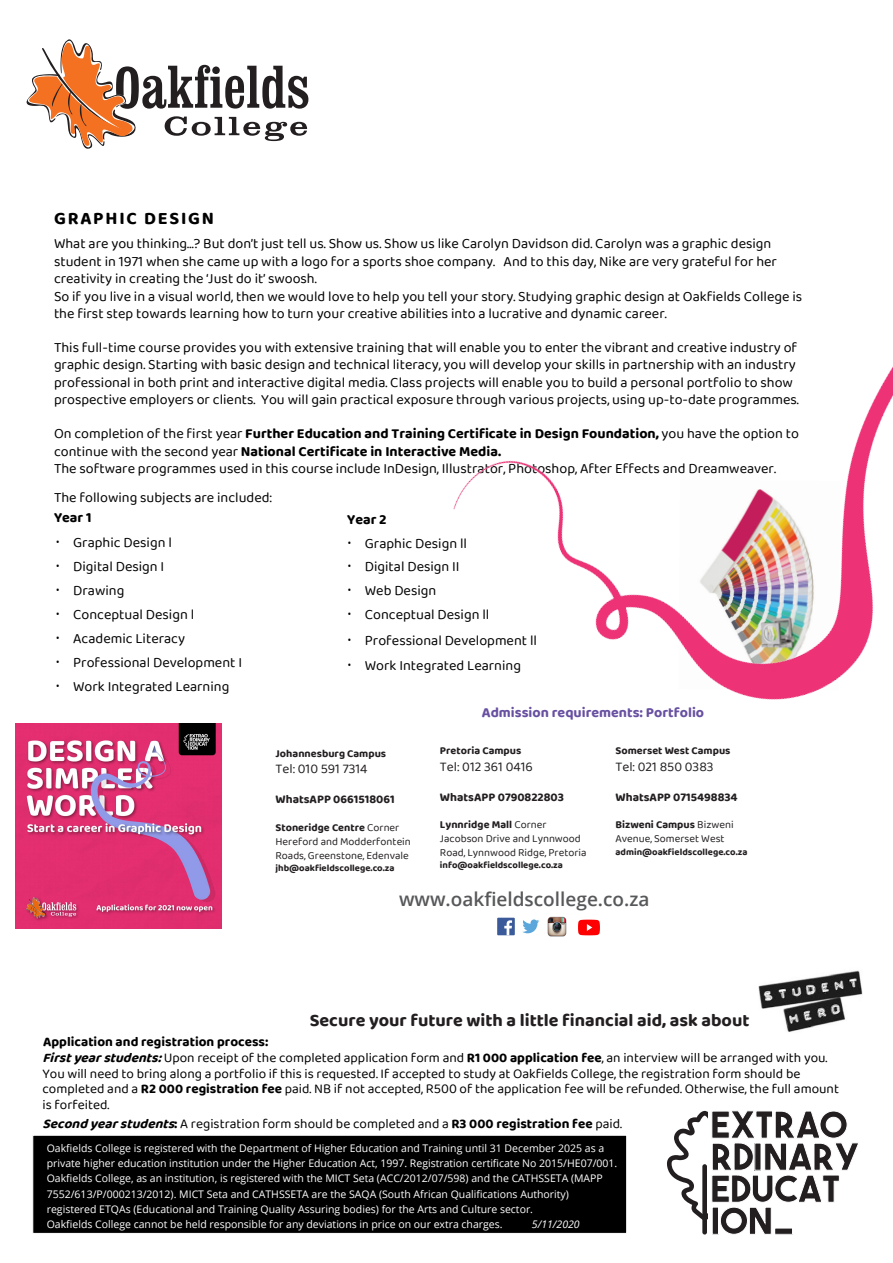
<style>
.page{position:relative;width:893px;height:1263px;background:#fff}
.page>*{position:absolute;margin:0;border:0;box-sizing:border-box;transform-origin:0 0}
.t1{font:600 19.05px "Open Sans";color:#57585a}
.t2{font:700 18px "Baloo 2";color:#231f20}
.BODY{font:700 18px "Baloo 2";letter-spacing:.1em;color:#000}
.BODY-2{font:14.25px/17.4px "Baloo 2";color:#000}
.Bullets{font:14.25px "Baloo 2";color:#000}
.BODY-3{font:700 14.25px "Baloo 2";color:#6850a1}
.BODY-4{font:700 14.25px "Baloo 2";color:#000}
.BODY-5{font:13.5px/15.9px "Baloo 2";color:#000}
.t3{font:13.35px "Baloo 2";color:#231f20}
.t4{font:700 12px "Baloo 2";color:#231f20}
.t5{font:10.8px/13.8px "Baloo 2";color:#231f20}
.t6{font:700 10.8px "Baloo 2";color:#231f20}
.BODY-6{font:10.5px/15.3px "Open Sans";color:#fff}
.BODY-7{font:italic 10.5px "Open Sans";color:#fff}
.t7{font:700 9.45px "Baloo 2";color:#231f20}
.s1{font-weight:700}
.s2{font-family:"Open Sans";font-weight:300}
.s3{font-weight:700;font-style:italic}
</style>
<div class="page">
<svg style="left:26px;top:39px;width:282px;height:110px"></svg>
<svg style="left:667px;top:1141px;width:192px;height:94px"></svg>
<div style="left:702px;top:1164px;width:5px;height:70px;background:#231f20;border-radius:2px"></div>
<div style="left:33px;top:1135px;width:594px;height:98px;background:#000;border:1px solid #fff"></div>
<img style="left:16px;top:723px;width:205px;height:205px">
<img style="left:359px;top:366px;width:534px;height:775px">
<p class="BODY" style="left:54px;top:208px;width:161px">GRAPHIC DESIGN</p>
<p class="BODY-2" style="left:54px;top:236px;width:750px">What are you thinking…? But don’t just tell us. Show us. Show us like Carolyn Davidson did. Carolyn was a graphic design student in 1971 when she came up with a logo for a sports shoe company. And to this day, Nike are very grateful for her creativity in creating the ‘Just do it’ swoosh.<br>So if you live in a visual world, then we would love to help you tell your story. Studying graphic design at Oakfields College is the first step towards learning how to turn your creative abilities into a lucrative and dynamic career.</p>
<p class="BODY-2" style="left:54px;top:339px;width:746px">This full-time course provides you with extensive training that will enable you to enter the vibrant and creative industry of graphic design. Starting with basic design and technical literacy, you will develop your skills in partnership with an industry professional in both print and interactive digital media. Class projects will enable you to build a personal portfolio to show prospective employers or clients. You will gain practical exposure through various projects, using up-to-date programmes.</p>
<p class="BODY-2" style="left:54px;top:426px;width:746px">On completion of the first year <span class="s1">Further Education and Training Certificate in Design Foundation,</span> you have the option to continue with the second year <span class="s1">National Certificate in Interactive Media.<br></span>The software programmes used in this course include InDesign, Illustrator, Photoshop, After Effects and Dreamweaver.</p>
<p class="Bullets" style="left:55px;top:533px;width:118px"><span class="s2">•</span> Graphic Design l</p>
<p class="Bullets" style="left:55px;top:557px;width:111px"><span class="s2">•</span> Digital Design I</p>
<p class="Bullets" style="left:55px;top:581px;width:71px"><span class="s2">•</span> Drawing</p>
<p class="Bullets" style="left:55px;top:605px;width:140px"><span class="s2">•</span> Conceptual Design l</p>
<p class="Bullets" style="left:55px;top:629px;width:131px"><span class="s2">•</span> Academic Literacy</p>
<p class="Bullets" style="left:55px;top:652px;width:188px"><span class="s2">•</span> Professional Development I</p>
<p class="Bullets" style="left:55px;top:676px;width:176px"><span class="s2">•</span> Work Integrated Learning</p>
<p class="BODY-4" style="left:347px;top:511px;width:41px">Year 2</p>
<p class="Bullets" style="left:347px;top:533px;width:122px"><span class="s2">•</span> Graphic Design ll</p>
<p class="Bullets" style="left:347px;top:557px;width:114px"><span class="s2">•</span> Digital Design II</p>
<p class="Bullets" style="left:347px;top:581px;width:91px"><span class="s2">•</span> Web Design</p>
<p class="Bullets" style="left:347px;top:605px;width:144px"><span class="s2">•</span> Conceptual Design ll</p>
<p class="Bullets" style="left:347px;top:630px;width:192px"><span class="s2">•</span> Professional Development ll</p>
<p class="Bullets" style="left:347px;top:656px;width:176px"><span class="s2">•</span> Work Integrated Learning</p>
<p class="BODY-3" style="left:482px;top:704px;width:224px">Admission requirements: Portfolio</p>
<p class="t6" style="left:276px;top:747px;width:112px">Johannesburg Campus</p>
<p class="t3" style="left:276px;top:760px;width:94px">Tel: 010 591 7314</p>
<p class="t4" style="left:276px;top:792px;width:121px">WhatsAPP 0661518061</p>
<p class="t5" style="left:276px;top:821px;width:137px"><span class="s1">Stoneridge Centre</span> Corner<br>Hereford and Modderfontein<br>Roads, Greenstone, Edenvale</p>
<p class="t7" style="left:276px;top:862px;width:120px">jhb@oakfieldscollege.co.za</p>
<p class="t6" style="left:440px;top:744px;width:83px">Pretoria Campus</p>
<p class="t3" style="left:440px;top:757px;width:94px">Tel: 012 361 0416</p>
<p class="t4" style="left:440px;top:790px;width:126px">WhatsAPP 0790822803</p>
<p class="t5" style="left:440px;top:818px;width:148px"><span class="s1">Lynnridge Mall</span> Corner<br>Jacobson Drive and Lynnwood<br>Road, Lynnwood Ridge, Pretoria</p>
<p class="t7" style="left:440px;top:860px;width:124px">info@oakfieldscollege.co.za</p>
<p class="t6" style="left:615px;top:744px;width:117px">Somerset West Campus</p>
<p class="t3" style="left:615px;top:757px;width:100px">Tel: 021 850 0383</p>
<p class="t4" style="left:615px;top:790px;width:124px">WhatsAPP 0715498834</p>
<p class="t5" style="left:615px;top:818px;width:120px"><span class="s1">Bizweni Campus</span> Bizweni<br>Avenue, Somerset West</p>
<p class="t7" style="left:615px;top:846px;width:133px">admin@oakfieldscollege.co.za</p>
<h1 class="t1" style="left:399px;top:886px;width:252px">www.oakfieldscollege.co.za</h1>
<p class="t2" style="left:310px;top:1009px;width:441px">Secure your future with a little financial aid, ask about</p>
<p class="BODY-5" style="left:43px;top:1034px;width:798px"><span class="s1">Application and registration process:<br></span><span class="s3">Firstyearstudents:</span>Upon receipt of the completed application form and <span class="s1">R1 000 application fee</span>, an interview will be arranged with you.<br>You will need to bring along a portfolio if this is requested. If accepted to study at Oakfields College, the registration form should be completed and a <span class="s1">R2 000 registration fee</span> paid. NB if not accepted, R500 of the application fee will be refunded. Otherwise, the full amount is forfeited.</p>
<p class="BODY-5" style="left:43px;top:1116px;width:581px"><span class="s3">Secondyearstudents</span><span class="s1">:</span> A registration form should be completed and a <span class="s1">R3 000 registration fee</span> paid.</p>
<p class="BODY-6" style="left:47px;top:1140px;width:572px">Oakfields College is registered with the Department of Higher Education and Training until 31 December 2025 as a private higher education institution under the Higher Education Act, 1997. Registration certificate No 2015/HE07/001.<br>Oakfields College, as an institution, is registered with the MICT Seta (ACC/2012/07/598) and the CATHSSETA (MAPP 7552/613/P/000213/2012). MICT Seta and CATHSSETA are the SAQA (South African Qualifications Authority) registered ETQAs (Educational and Training Quality Assuring bodies) for the Arts and Culture sector.<br>Oakfields College cannot be held responsible for any deviations in price on our extra charges.</p>
<p class="BODY-7" style="left:532px;top:1217px;width:49px">5/11/2020</p>
</div>
